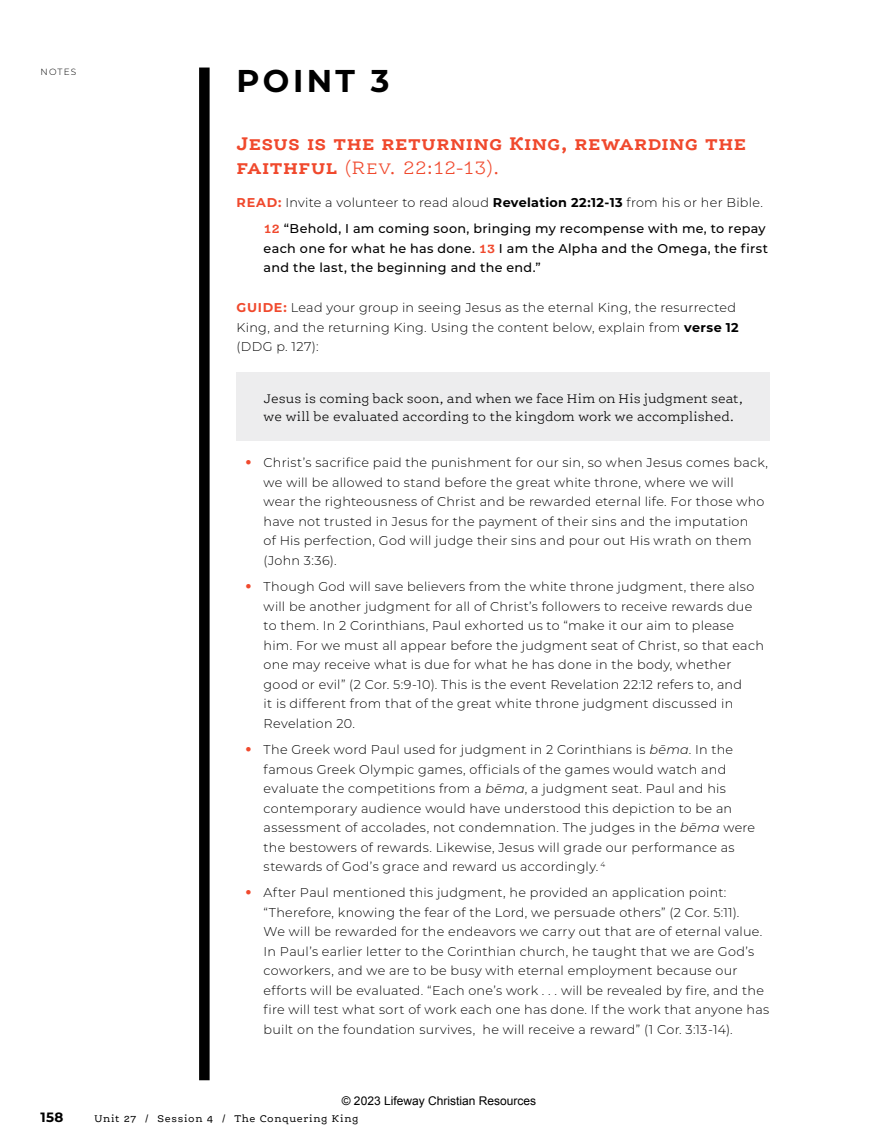
<style>
.page{position:relative;width:878px;height:1148px;background:#fff}
.page>*{position:absolute;margin:0;border:0;box-sizing:border-box;transform-origin:0 0}
.t1{font:700 31.5px "Montserrat";letter-spacing:.105em;color:#000}
.t2{font:700 19.5px/24px "Ernestine Pro";letter-spacing:.02em;color:#f0492d}
.t3{font:300 13.5px/18px "Ernestine Pro";letter-spacing:.005em;color:#000}
.t4{font:700 13.5px "Montserrat";color:#000}
.t5{font:300 12.75px/19.5px "Montserrat";letter-spacing:.02em;color:#000}
.t6{font:500 12.75px/26.2px "Montserrat";letter-spacing:.025em;color:#000;text-align:right}
.t7{font:12px "Arial";color:#000}
.t8{font:10.5px "Ernestine Pro";letter-spacing:.06em;color:#000}
.t9{font:300 9px "Montserrat";letter-spacing:.125em;color:#000}
.s1{font-weight:300}
.s2{font-weight:700;color:#f0492d}
.s3{font-weight:700}
.s4{font-family:"Ernestine Pro";font-weight:700;color:#f0492d}
.s5{font-size:36px;color:#f0492d}
.s6{font-style:italic}
</style>
<div class="page">
<div style="left:199px;top:68px;width:11px;height:1012px;background:#000"></div>
<div style="left:237px;top:372px;width:533px;height:69px;background:#ededee"></div>
<p class="t9" style="left:40px;top:66px;width:37px">NOTES</p>
<h1 class="t1" style="left:237px;top:58px;width:154px">POINT 3</h1>
<h2 class="t2" style="left:237px;top:131px;width:511px">Jesus is the returning King, rewarding the faithful <span class="s1">(Rev. 22:12-13).</span></h2>
<p class="t6" style="left:237px;top:189px;width:530px"><span class="s2">READ:</span> <span class="s1">Invite a volunteer to read aloud</span> <span class="s3">Revelation 22:12-13</span> <span class="s1">from his or her Bible.<br></span><span class="s4">12</span> “Behold, I am coming soon, bringing my recompense with me, to repay</p>
<p class="t6" style="left:263px;top:238px;width:506px;line-height:19.5px;text-align:left">each one for what he has done. <span class="s4">13</span> I am the Alpha and the Omega, the first and the last, the beginning and the end.”</p>
<p class="t5" style="left:236px;top:297px;width:503px"><span class="s2">GUIDE:</span> Lead your group in seeing Jesus as the eternal King, the resurrected<br>King, and the returning King. Using the content below, explain from <span class="s3">verse 12 </span>(DDG p. 127):</p>
<p class="t3" style="left:264px;top:389px;width:481px">Jesus is coming back soon, and when we face Him on His judgment seat, we will be evaluated according to the kingdom work we accomplished.</p>
<p class="t5" style="left:264px;top:453px;width:506px;text-indent:-20px"><span class="s5">•</span> Christ’s sacrifice paid the punishment for our sin, so when Jesus comes back, we will be allowed to stand before the great white throne, where we will wear the righteousness of Christ and be rewarded eternal life. For those who have not trusted in Jesus for the payment of their sins and the imputation<br>of His perfection, God will judge their sins and pour out His wrath on them (John 3:36).</p>
<p class="t5" style="left:264px;top:576px;width:501px;text-indent:-20px"><span class="s5">•</span> Though God will save believers from the white throne judgment, there also will be another judgment for all of Christ’s followers to receive rewards due to them. In 2 Corinthians, Paul exhorted us to “make it our aim to please him. For we must all appear before the judgment seat of Christ, so that each one may receive what is due for what he has done in the body, whether good or evil” (2 Cor. 5:9-10). This is the event Revelation 22:12 refers to, and<br>it is different from that of the great white throne judgment discussed in Revelation 20.</p>
<p class="t5" style="left:263px;top:739px;width:493px;text-indent:-20px"><span class="s5">•</span> The Greek word Paul used for judgment in 2 Corinthians is <span class="s6">bēma</span>. In the famous Greek Olympic games, officials of the games would watch and evaluate the competitions from a <span class="s6">bēma</span>, a judgment seat. Paul and his contemporary audience would have understood this depiction to be an assessment of accolades, not condemnation. The judges in the <span class="s6">bēma</span> were the bestowers of rewards. Likewise, Jesus will grade our performance as stewards of God’s grace and reward us accordingly. <sup>4</sup></p>
<p class="t5" style="left:264px;top:882px;width:507px;text-indent:-20px"><span class="s5">•</span> After Paul mentioned this judgment, he provided an application point: “Therefore, knowing the fear of the Lord, we persuade others” (2 Cor. 5:11).<br>We will be rewarded for the endeavors we carry out that are of eternal value.<br>In Paul’s earlier letter to the Corinthian church, he taught that we are God’s coworkers, and we are to be busy with eternal employment because our efforts will be evaluated. “Each one’s work . . . will be revealed by fire, and the fire will test what sort of work each one has done. If the work that anyone has built on the foundation survives, he will receive a reward” (1 Cor. 3:13-14).</p>
<p class="t7" style="left:342px;top:1092px;width:196px">© 2023 Lifeway Christian Resources</p>
<p class="t4" style="left:40px;top:1107px;width:24px">158</p>
<p class="t8" style="left:94px;top:1112px;width:265px">Unit 27 / Session 4 / The Conquering King</p>
</div>
